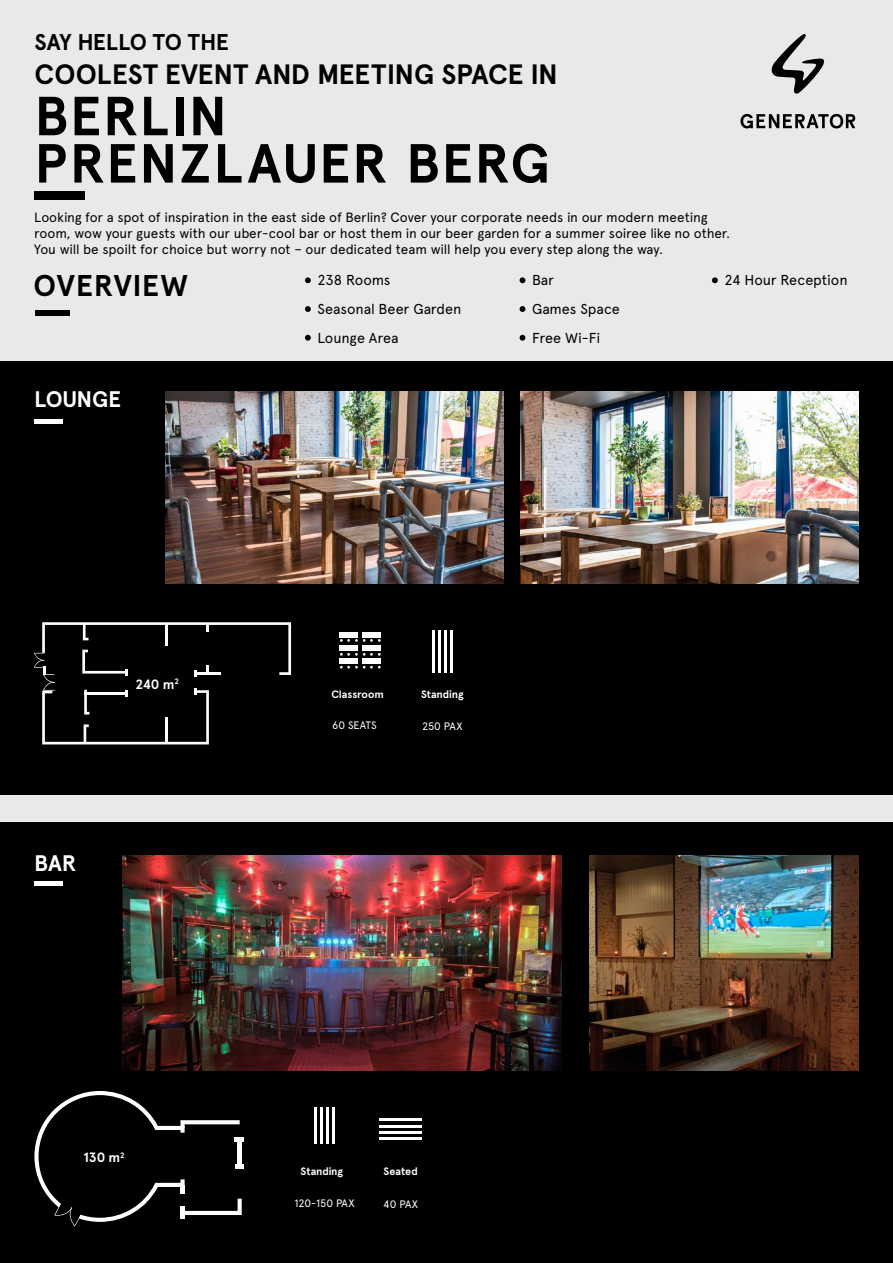
<style>
.page{position:relative;width:893px;height:1263px;background:#e9e9e9}
.page>*{position:absolute;margin:0;border:0;box-sizing:border-box;transform-origin:0 0}
.t1{font:700 54.9px/47.2px "Apercu Pro";letter-spacing:.025em;color:#000}
.t2{font:700 30px "Apercu Pro";letter-spacing:.025em;color:#000}
.t3{font:700 28.05px "Apercu Pro";letter-spacing:-.01em;color:#000}
.t4{font:700 22.8px "Apercu Pro";letter-spacing:-.015em;color:#000}
.t5{font:700 22.5px "Apercu Pro";letter-spacing:-.01em;color:#fff}
.t6{font:14.4px "Apercu Pro";letter-spacing:-.005em;color:#000}
.t7{font:13.5px/16.2px "Apercu Pro";letter-spacing:-.01em;color:#000}
.t8{font:700 13.5px "Apercu Pro";letter-spacing:-.01em;color:#fff}
.t9{font:700 10.8px "Apercu Pro";letter-spacing:-.005em;color:#fff}
.t10{font:10.8px "Apercu Pro";letter-spacing:-.005em;color:#fff}
</style>
<div class="page">
<div style="left:0;top:823px;width:893px;height:440px;background:#000"></div>
<div style="left:0;top:361px;width:893px;height:434px;background:#000"></div>
<div style="left:34px;top:191px;width:51px;height:8px;background:#000"></div>
<img style="left:122px;top:855px;width:440px;height:216px">
<div style="left:34px;top:881px;width:29px;height:5px;background:#fff"></div>
<div style="left:36px;top:310px;width:34px;height:6px;background:#000"></div>
<svg style="left:305px;top:277px;width:6px;height:6px"></svg>
<svg style="left:520px;top:277px;width:5px;height:6px"></svg>
<svg style="left:712px;top:277px;width:6px;height:6px"></svg>
<svg style="left:305px;top:306px;width:6px;height:6px"></svg>
<svg style="left:520px;top:306px;width:5px;height:6px"></svg>
<svg style="left:305px;top:335px;width:6px;height:6px"></svg>
<svg style="left:520px;top:335px;width:5px;height:6px"></svg>
<svg style="left:771px;top:34px;width:53px;height:60px"></svg>
<svg style="left:740px;top:114px;width:115px;height:14px"></svg>
<hr style="left:314px;top:1107px;width:3px;height:37px;background:#fff">
<hr style="left:320px;top:1107px;width:3px;height:37px;background:#fff">
<hr style="left:327px;top:1107px;width:2px;height:37px;background:#fff">
<hr style="left:332px;top:1107px;width:3px;height:37px;background:#fff">
<svg style="left:34px;top:1091px;width:210px;height:135px"></svg>
<img style="left:590px;top:855px;width:269px;height:216px">
<img style="left:165px;top:391px;width:338px;height:192px">
<img style="left:521px;top:391px;width:338px;height:192px">
<div style="left:34px;top:419px;width:29px;height:5px;background:#fff"></div>
<hr style="left:432px;top:631px;width:3px;height:42px;background:#fff">
<hr style="left:438px;top:631px;width:3px;height:42px;background:#fff">
<hr style="left:444px;top:631px;width:3px;height:42px;background:#fff">
<hr style="left:450px;top:631px;width:3px;height:42px;background:#fff">
<hr style="left:380px;top:1119px;width:42px;height:2px;background:#fff">
<hr style="left:380px;top:1125px;width:42px;height:2px;background:#fff">
<hr style="left:380px;top:1131px;width:42px;height:2px;background:#fff">
<hr style="left:380px;top:1137px;width:42px;height:2px;background:#fff">
<svg style="left:34px;top:622px;width:257px;height:122px"></svg>
<svg style="left:340px;top:639px;width:41px;height:3px"></svg>
<svg style="left:340px;top:653px;width:41px;height:3px"></svg>
<svg style="left:340px;top:666px;width:41px;height:2px"></svg>
<div style="left:340px;top:632px;width:18px;height:5px;background:#fff"></div>
<div style="left:340px;top:646px;width:18px;height:5px;background:#fff"></div>
<div style="left:340px;top:659px;width:18px;height:5px;background:#fff"></div>
<div style="left:363px;top:632px;width:18px;height:5px;background:#fff"></div>
<div style="left:363px;top:646px;width:18px;height:5px;background:#fff"></div>
<div style="left:363px;top:659px;width:18px;height:5px;background:#fff"></div>
<h3 class="t4" style="left:34px;top:25px;width:196px">SAY HELLO TO THE</h3>
<h3 class="t3" style="left:34px;top:53px;width:525px">COOLEST EVENT AND MEETING SPACE IN</h3>
<h1 class="t1" style="left:34px;top:89px;width:518px">BERLIN<br>PRENZLAUER BERG</h1>
<p class="t7" style="left:34px;top:208px;width:698px">Looking for a spot of inspiration in the east side of Berlin? Cover your corporate needs in our modern meeting room, wow your guests with our uber-cool bar or host them in our beer garden for a summer soiree like no other.<br>You will be spoilt for choice but worry not – our dedicated team will help you every step along the way.</p>
<h2 class="t2" style="left:33px;top:263px;width:156px">OVERVIEW</h2>
<p class="t6" style="left:317px;top:270px;width:75px">238 Rooms</p>
<p class="t6" style="left:532px;top:270px;width:24px">Bar</p>
<p class="t6" style="left:724px;top:270px;width:125px">24 Hour Reception</p>
<p class="t6" style="left:317px;top:298px;width:145px">Seasonal Beer Garden</p>
<p class="t6" style="left:532px;top:298px;width:89px">Games Space</p>
<p class="t6" style="left:317px;top:327px;width:83px">Lounge Area</p>
<p class="t6" style="left:532px;top:327px;width:70px">Free Wi-Fi</p>
<h3 class="t5" style="left:34px;top:382px;width:89px">LOUNGE</h3>
<p class="t8" style="left:135px;top:674px;width:45px">240 m<sup>2</sup></p>
<h3 class="t5" style="left:34px;top:846px;width:44px">BAR</h3>
<p class="t8" style="left:83px;top:1147px;width:43px">130 m<sup>2</sup></p>
<p class="t9" style="left:331px;top:686px;width:54px">Classroom</p>
<p class="t10" style="left:332px;top:717px;width:46px">60 SEATS</p>
<p class="t9" style="left:421px;top:686px;width:44px">Standing</p>
<p class="t10" style="left:422px;top:719px;width:42px">250 PAX</p>
<p class="t9" style="left:301px;top:1163px;width:44px">Standing</p>
<p class="t10" style="left:294px;top:1195px;width:62px">120-150 PAX</p>
<p class="t9" style="left:383px;top:1163px;width:36px">Seated</p>
<p class="t10" style="left:383px;top:1196px;width:36px">40 PAX</p>
</div>
